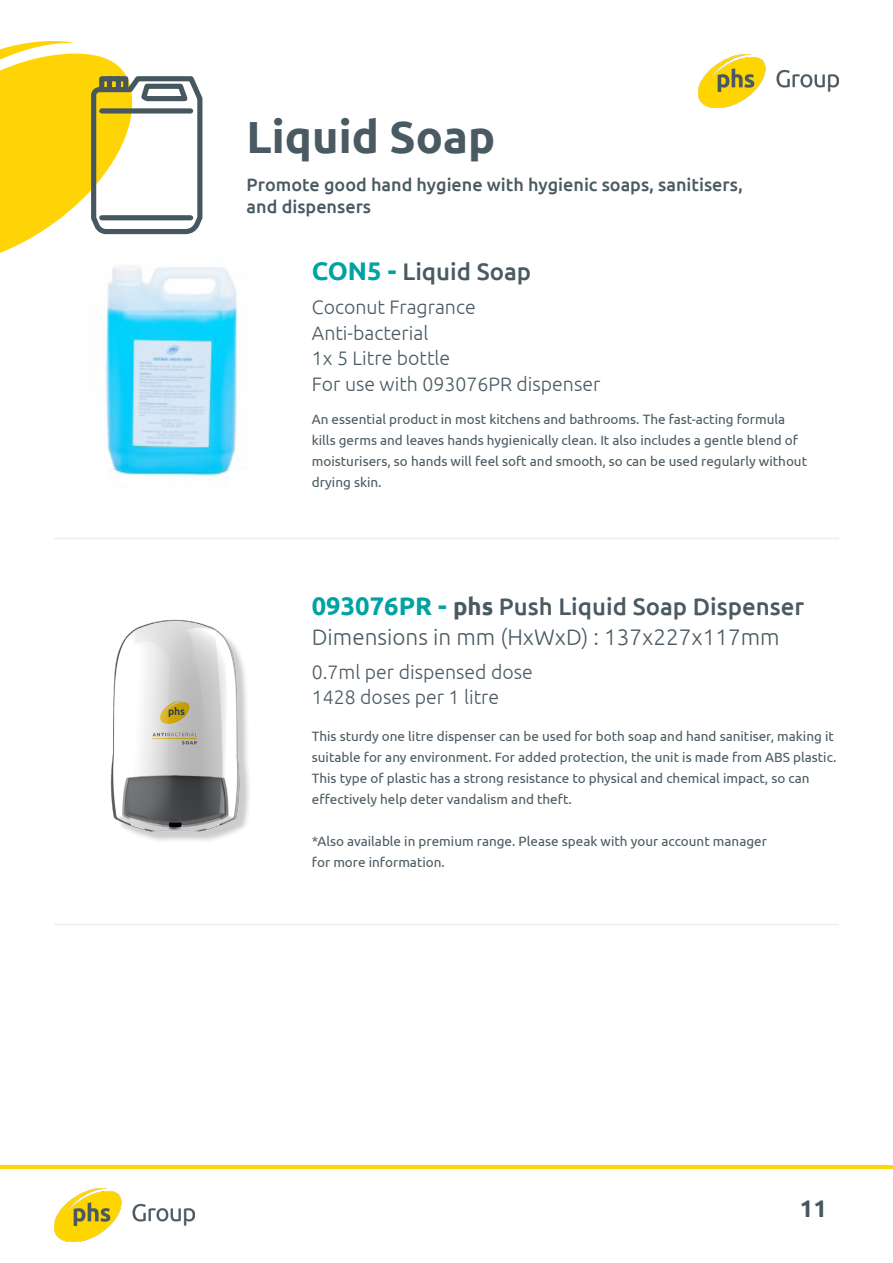
<style>
.page{position:relative;width:893px;height:1263px;background:#fff}
.page>*{position:absolute;margin:0;border:0;box-sizing:border-box;transform-origin:0 0}
.t1{font:700 45px "Ubuntu";color:#4a5a62}
.t2{font:500 24px "Ubuntu";color:#4a5a62}
.t3{font:700 24px "Ubuntu";color:#45575e}
.t4{font:300 22.5px "Ubuntu";color:#4a5a62}
.t5{font:300 19.5px/25.5px "Ubuntu";color:#4a5a62}
.t6{font:500 18px/21.6px "Ubuntu";color:#4a5a62}
.t7{font:13.5px/21px "Ubuntu";color:#4a5a62}
.s1{font-weight:700;font-size:25.5px;color:#00a2a3}
.s2{font-weight:700}
</style>
<div class="page">
<img style="left:698px;top:54px;width:141px;height:53px">
<img style="left:106px;top:267px;width:140px;height:218px">
<hr style="left:54px;top:538px;width:785px;height:1px;background:#46575f">
<hr style="left:54px;top:924px;width:785px;height:1px;background:#46575f">
<hr style="left:0;top:1165px;width:893px;height:4px;background:#ffd508">
<img style="left:54px;top:1188px;width:141px;height:53px">
<img style="left:110px;top:619px;width:139px;height:222px">
<svg style="left:0;top:41px;width:207px;height:227px"></svg>
<h1 class="t1" style="left:247px;top:109px;width:250px">Liquid Soap</h1>
<h3 class="t6" style="left:247px;top:173px;width:498px">Promote good hand hygiene with hygienic soaps, sanitisers, and dispensers</h3>
<h2 class="t2" style="left:312px;top:257px;width:221px"><span class="s1">CON5 -</span> Liquid Soap</h2>
<h3 class="t5" style="left:312px;top:294px;width:290px">Coconut Fragrance<br>Anti-bacterial<br>1x 5 Litre bottle<br>For use with 093076PR dispenser</h3>
<p class="t7" style="left:312px;top:408px;width:497px">An essential product in most kitchens and bathrooms. The fast-acting formula kills germs and leaves hands hygienically clean. It also includes a gentle blend of moisturisers, so hands will feel soft and smooth, so can be used regularly without drying skin.</p>
<h2 class="t2" style="left:312px;top:591px;width:494px"><span class="s1">093076PR -</span> <span class="s2">phs</span> Push Liquid Soap Dispenser</h2>
<h3 class="t4" style="left:312px;top:623px;width:469px">Dimensions in mm (HxWxD) : 137x227x117mm</h3>
<h3 class="t5" style="left:312px;top:658px;width:222px">0.7ml per dispensed dose<br>1428 doses per 1 litre</h3>
<p class="t7" style="left:312px;top:725px;width:526px">This sturdy one litre dispenser can be used for both soap and hand sanitiser, making it suitable for any environment. For added protection, the unit is made from ABS plastic.<br>This type of plastic has a strong resistance to physical and chemical impact, so can effectively help deter vandalism and theft.</p>
<p class="t7" style="left:312px;top:830px;width:457px">*Also available in premium range. Please speak with your account manager for more information.</p>
<h2 class="t3" style="left:800px;top:1194px;width:29px">11</h2>
</div>
